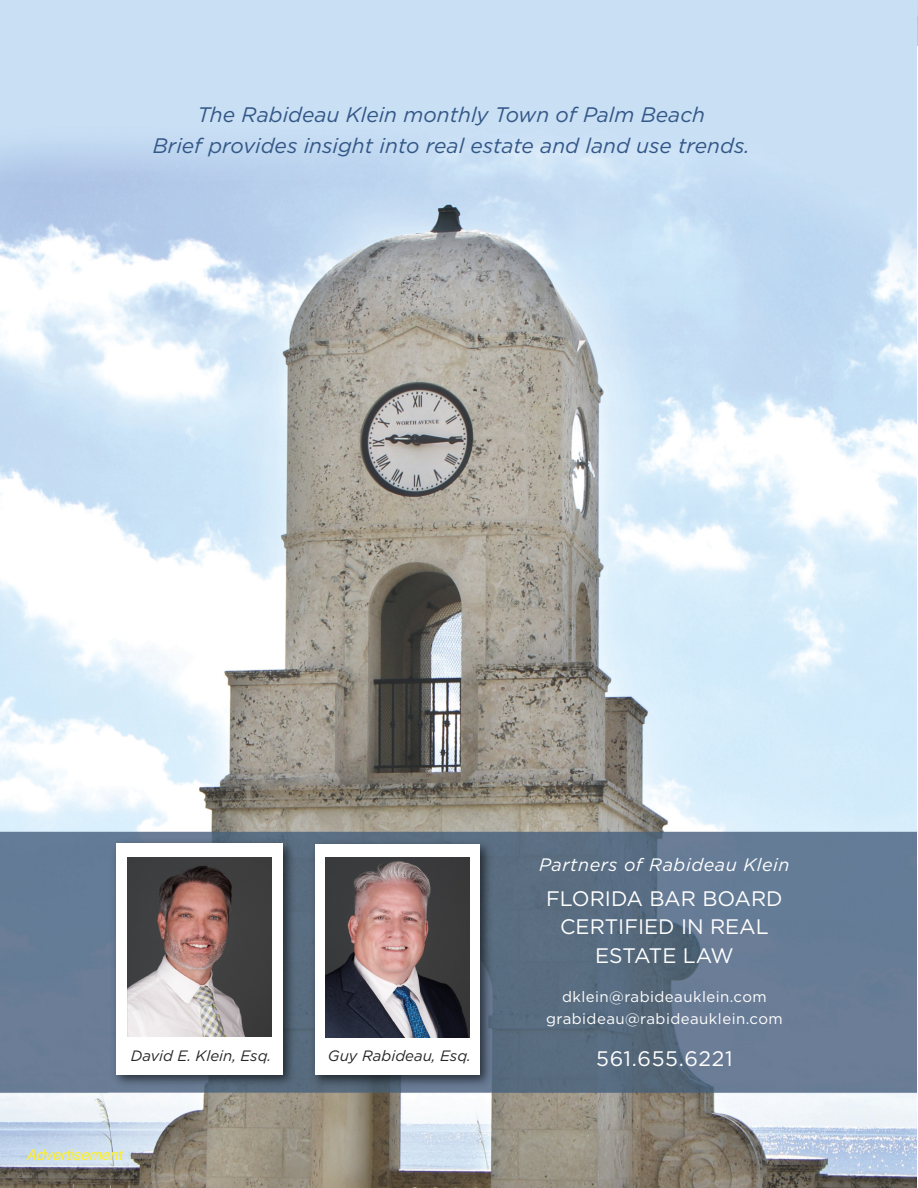
<style>
.page{position:relative;width:918px;height:1188px;background:#fff}
.page>*{position:absolute;margin:0;border:0;box-sizing:border-box;transform-origin:0 0}
.t1{font:italic 21px/31.5px "Gotham";color:#335786;text-align:center}
.t2{font:21px/28.5px "Gotham";color:#fff;text-align:center}
.t3{font:21px "Gotham";letter-spacing:.03em;color:#fff}
.t4{font:italic 18px "Gotham";letter-spacing:.03em;color:#fff}
.t5{font:15px/22.5px "Gotham";letter-spacing:.03em;color:#fff;text-align:center}
.t6{font:italic 15px "Gotham";color:#272627}
.t7{font:italic 15px "Helvetica";color:#fff12a}
</style>
<div class="page">
<img style="left:917px;top:0;width:1px;height:45px">
<div style="left:887px;top:620px;width:31px;height:120px;background:#d0eafa"></div>
<img style="left:0;top:0;width:916px;height:1188px">
<img style="left:307px;top:836px;width:191px;height:257px">
<div style="left:315px;top:844px;width:164px;height:231px;background:#fff"></div>
<img style="left:325px;top:857px;width:144px;height:180px">
<img style="left:108px;top:836px;width:192px;height:258px">
<div style="left:116px;top:844px;width:166px;height:231px;background:#fff"></div>
<img style="left:128px;top:857px;width:143px;height:180px">
<p class="t1" style="left:153px;top:100px;width:598px">The Rabideau Klein monthly Town of Palm Beach<br>Brief provides insight into real estate and land use trends.</p>
<p class="t6" style="left:131px;top:1051px;width:142px">David E. Klein, Esq.</p>
<p class="t7" style="left:26px;top:1146px;width:97px">Advertisement</p>
<p class="t4" style="left:539px;top:858px;width:252px">Partners of Rabideau Klein</p>
<p class="t2" style="left:546px;top:886px;width:238px">FLORIDA BAR BOARD<br>CERTIFIED IN REAL<br>ESTATE LAW</p>
<p class="t5" style="left:546px;top:986px;width:238px">dklein@rabideauklein.com grabideau@rabideauklein.com</p>
<p class="t6" style="left:328px;top:1051px;width:145px">Guy Rabideau, Esq.</p>
<p class="t3" style="left:596px;top:1051px;width:138px">561.655.6221</p>
</div>
